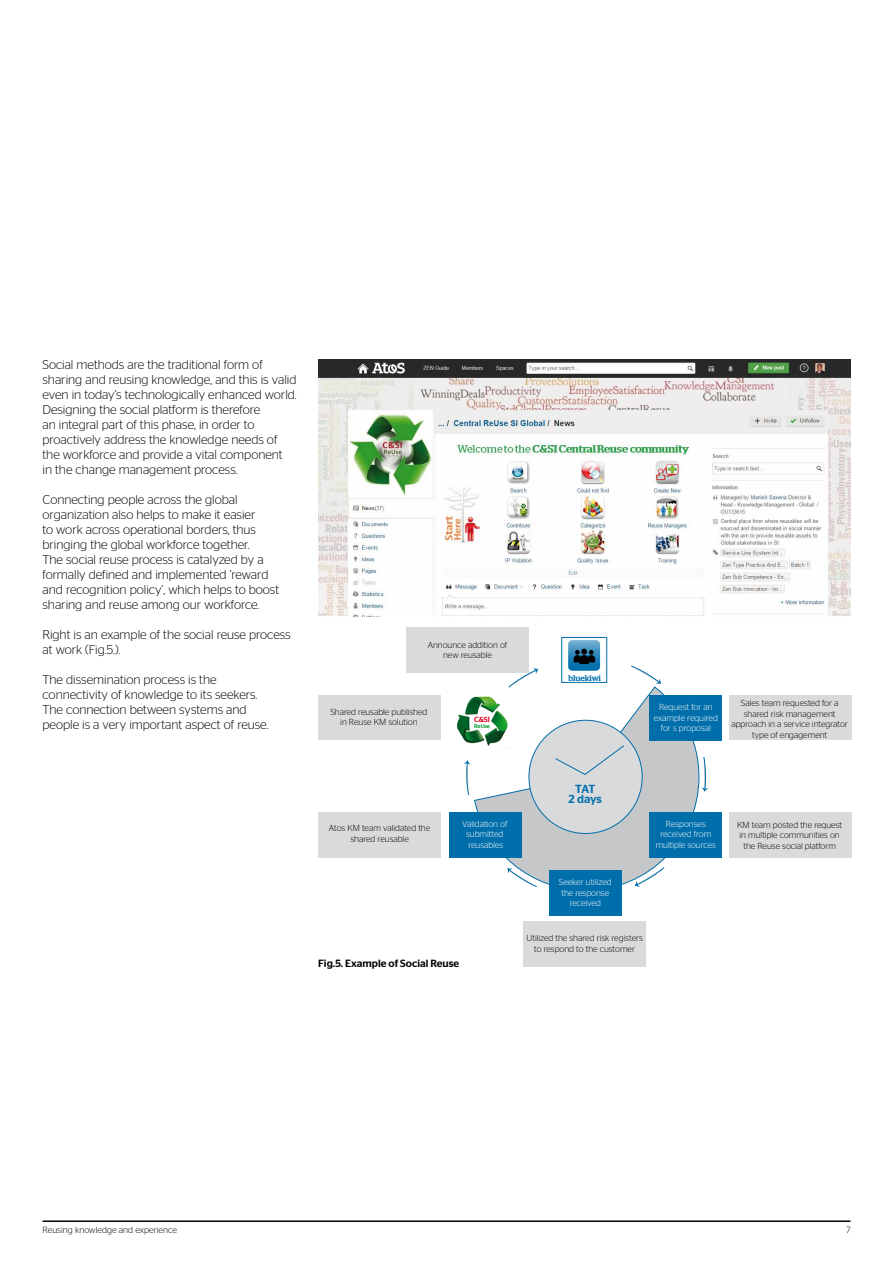
<style>
.page{position:relative;width:893px;height:1263px;background:#fff}
.page>*{position:absolute;margin:0;border:0;box-sizing:border-box;transform-origin:0 0}
.t1{font:300 12.75px/15px "Stag Sans";color:#000}
.t2{font:500 11.7px/10.2px "Stag Sans";letter-spacing:-.015em;color:#006eab;text-align:center}
.t3{font:500 10.5px "Stag Sans";color:#000}
.t4{font:300 9px "Stag Sans";color:#000}
.t5{font:300 8.85px/10.5px "Stag Sans";color:#000;text-align:center}
.t6{font:300 8.85px/10.5px "Stag Sans";color:#fff;text-align:center}
.t7{font:500 8.25px "Stag";color:#006eab}
.t8{font:500 7.5px "Stag Sans";color:#e2001a}
.t9{font:500 5.55px "Stag Sans";letter-spacing:-.005em;color:#0e9d2f}
</style>
<div class="page">
<hr style="left:43px;top:1220px;width:807px;height:2px;background:#000">
<img style="left:318px;top:360px;width:532px;height:257px">
<svg style="left:474px;top:686px;width:226px;height:205px"></svg>
<div style="left:529px;top:720px;width:113px;height:113px;background:#d9dadb;border-radius:50%"></div>
<div style="left:407px;top:627px;width:122px;height:45px;background:#d9dadb"></div>
<div style="left:524px;top:921px;width:122px;height:46px;background:#d9dadb"></div>
<div style="left:449px;top:812px;width:73px;height:45px;background:#006eab"></div>
<div style="left:549px;top:870px;width:72px;height:45px;background:#006eab"></div>
<div style="left:649px;top:812px;width:73px;height:45px;background:#006eab"></div>
<div style="left:649px;top:695px;width:73px;height:46px;background:#006eab"></div>
<svg style="left:555px;top:745px;width:69px;height:30px"></svg>
<div style="left:318px;top:695px;width:122px;height:45px;background:#d9dadb"></div>
<div style="left:318px;top:812px;width:122px;height:45px;background:#d9dadb"></div>
<div style="left:729px;top:812px;width:122px;height:45px;background:#d9dadb"></div>
<div style="left:729px;top:695px;width:122px;height:45px;background:#d9dadb"></div>
<svg style="left:631px;top:665px;width:30px;height:19px"></svg>
<svg style="left:702px;top:757px;width:6px;height:35px"></svg>
<svg style="left:634px;top:866px;width:31px;height:21px"></svg>
<svg style="left:507px;top:868px;width:31px;height:19px"></svg>
<svg style="left:464px;top:760px;width:6px;height:35px"></svg>
<svg style="left:508px;top:668px;width:30px;height:20px"></svg>
<svg style="left:568px;top:640px;width:32px;height:31px"></svg>
<div style="left:561px;top:637px;width:46px;height:46px;border:1px solid #006eab"></div>
<img style="left:456px;top:695px;width:55px;height:54px">
<p class="t1" style="left:43px;top:357px;width:256px">Social methods are the traditional form of sharing and reusing knowledge, and this is valid even in today’s technologically enhanced world.<br>Designing the social platform is therefore<br>an integral part of this phase, in order to proactively address the knowledge needs of the workforce and provide a vital component<br>in the change management process.</p>
<p class="t1" style="left:43px;top:492px;width:238px">Connecting people across the global organization also helps to make it easier<br>to work across operational borders, thus bringing the global workforce together.<br>The social reuse process is catalyzed by a formally defined and implemented ‘reward and recognition policy’, which helps to boost sharing and reuse among our workforce.</p>
<p class="t1" style="left:43px;top:627px;width:250px">Right is an example of the social reuse process at work (Fig.5.).</p>
<p class="t1" style="left:43px;top:672px;width:228px">The dissemination process is the connectivity of knowledge to its seekers.<br>The connection between systems and people is a very important aspect of reuse.</p>
<p class="t5" style="left:428px;top:639px;width:81px">Announce addition of new reusable</p>
<p class="t5" style="left:330px;top:706px;width:99px">Shared reusable published in Reuse KM solution</p>
<p class="t8" style="left:474px;top:715px;width:17px">C&amp;SI</p>
<p class="t9" style="left:474px;top:723px;width:17px">ReUse</p>
<p class="t5" style="left:329px;top:823px;width:103px">Atos KM team validated the shared reusable</p>
<p class="t6" style="left:462px;top:818px;width:47px">Validation of submitted reusables</p>
<p class="t3" style="left:318px;top:957px;width:143px">Fig.5. Example of Social Reuse</p>
<p class="t7" style="left:568px;top:673px;width:34px">bluekiwi</p>
<p class="t6" style="left:654px;top:702px;width:66px">Request for an example required for s proposal</p>
<p class="t5" style="left:731px;top:698px;width:118px">Sales team requested for a shared risk management approach in a service integrator type of engagement</p>
<p class="t2" style="left:569px;top:784px;width:35px">TAT<br>2 days</p>
<p class="t6" style="left:559px;top:877px;width:54px">Seeker utilized the response received</p>
<p class="t5" style="left:526px;top:933px;width:118px">Utilized the shared risk registers to respond to the customer</p>
<p class="t6" style="left:656px;top:818px;width:62px">Responses received from multiple sources</p>
<p class="t5" style="left:737px;top:819px;width:106px">KM team posted the request in multiple communities on the Reuse social platform</p>
<p class="t4" style="left:43px;top:1225px;width:136px">Reusing knowledge and experience</p>
<p class="t4" style="left:846px;top:1225px;width:6px">7</p>
</div>
